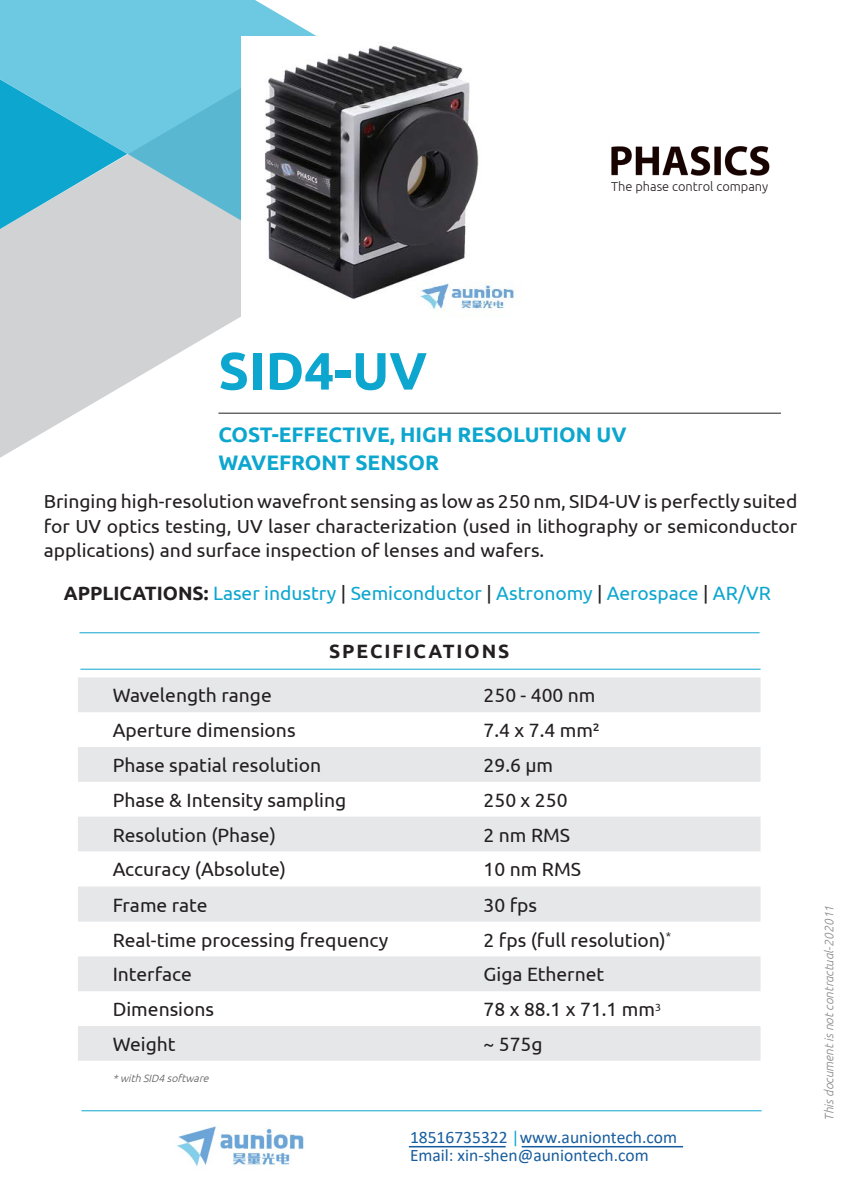
<style>
.page{position:relative;width:844px;height:1191px;background:#fff}
.page>*{position:absolute;margin:0;border:0;box-sizing:border-box;transform-origin:0 0}
.t1{font:700 52.5px "Ubuntu";color:#0ca6cf}
.t2{font:700 21px "Ubuntu";color:#0ca6cf}
.t3{font:19.25px "Ubuntu";color:#231f20}
.t4{font:19.25px "Ubuntu";color:#0ca6cf}
.t5{font:700 19.25px "Ubuntu";letter-spacing:.1em;color:#231f20}
.t6{font:18.9px/24.5px "Ubuntu";color:#231f20;text-align:justify}
.t7{font:17.5px/17.8px "Calibri";color:#175d9e}
.t8{font:300 12.78px "Ubuntu";color:#231f20}
.t9{font:italic 300 12.25px "Ubuntu";color:#86888b}
.t10{font:italic 300 10.5px "Ubuntu";color:#57585a}
.s1{font-weight:700;color:#231f20}
.s2{color:#231f20}
.s3{color:#0ca6cf}
</style>
<div class="page">
<hr style="left:218px;top:413px;width:562px;height:1px;background:#231f20">
<svg style="left:0;top:269px;width:324px;height:189px"></svg>
<svg style="left:0;top:0;width:316px;height:269px;background:#8ac9db"></svg>
<svg style="left:0;top:79px;width:127px;height:150px;background:#55b9d5"></svg>
<img style="left:611px;top:146px;width:159px;height:30px">
<svg style="left:78px;top:677px;width:682px;height:383px;fill:#e6e7e9"></svg>
<svg style="left:78px;top:1060px;width:682px;height:1px"></svg>
<hr style="left:79px;top:632px;width:680px;height:1px;background:#0ca6cf">
<hr style="left:80px;top:669px;width:680px;height:1px;background:#0ca6cf">
<img style="left:241px;top:36px;width:274px;height:282px">
<hr style="left:81px;top:1110px;width:680px;height:1px;background:#0ca6cf">
<hr style="left:521px;top:1145px;width:162px;height:2px;background:#175d9e">
<hr style="left:409px;top:1146px;width:96px;height:1px;background:#175d9e">
<img style="left:177px;top:1126px;width:127px;height:41px">
<p class="t8" style="left:611px;top:179px;width:158px">The phase control company</p>
<p class="t1" style="left:218px;top:339px;width:210px">SID4-UV</p>
<p class="t2" style="left:218px;top:421px;width:409px">COST-EFFECTIVE, HIGH RESOLUTION UV</p>
<p class="t2" style="left:218px;top:449px;width:222px">WAVEFRONT SENSOR</p>
<p class="t6" style="left:44px;top:488px;width:755px">Bringing high-resolution wavefront sensing as low as 250 nm, SID4-UV is perfectly suited for UV optics testing, UV laser characterization (used in lithography or semiconductor applications) and surface inspection of lenses and wafers.</p>
<p class="t4" style="left:64px;top:581px;width:708px"><span class="s1">APPLICATIONS:</span> Laser industry <span class="s2">|</span> Semiconductor <span class="s2">|</span> Astronomy <span class="s2">|</span> Aerospace <span class="s2">|</span> AR/VR</p>
<p class="t5" style="left:329px;top:639px;width:182px">SPECIFICATIONS</p>
<p class="t3" style="left:113px;top:684px;width:161px">Wavelength range</p>
<p class="t3" style="left:483px;top:684px;width:113px">250 - 400 nm</p>
<p class="t3" style="left:113px;top:718px;width:184px">Aperture dimensions</p>
<p class="t3" style="left:483px;top:718px;width:118px">7.4 x 7.4 mm²</p>
<p class="t3" style="left:113px;top:753px;width:210px">Phase spatial resolution</p>
<p class="t3" style="left:483px;top:753px;width:71px">29.6 µm</p>
<p class="t3" style="left:113px;top:788px;width:235px">Phase &amp; Intensity sampling</p>
<p class="t3" style="left:483px;top:788px;width:85px">250 x 250</p>
<p class="t3" style="left:113px;top:823px;width:165px">Resolution (Phase)</p>
<p class="t3" style="left:483px;top:823px;width:88px">2 nm RMS</p>
<p class="t3" style="left:113px;top:858px;width:175px">Accuracy (Absolute)</p>
<p class="t3" style="left:483px;top:858px;width:99px">10 nm RMS</p>
<p class="t3" style="left:113px;top:893px;width:96px">Frame rate</p>
<p class="t3" style="left:483px;top:893px;width:55px">30 fps</p>
<p class="t3" style="left:113px;top:928px;width:277px">Real-time processing frequency</p>
<p class="t3" style="left:483px;top:928px;width:189px">2 fps (full resolution)<sup>*</sup></p>
<p class="t3" style="left:113px;top:962px;width:81px">Interface</p>
<p class="t3" style="left:483px;top:962px;width:122px">Giga Ethernet</p>
<p class="t3" style="left:113px;top:997px;width:103px">Dimensions</p>
<p class="t3" style="left:483px;top:997px;width:179px">78 x 88.1 x 71.1 mm<sup>3</sup></p>
<p class="t3" style="left:113px;top:1032px;width:64px">Weight</p>
<p class="t3" style="left:483px;top:1032px;width:61px">~ 575g</p>
<p class="t10" style="left:113px;top:1072px;width:100px">*with SID4 software</p>
<p class="t7" style="left:410px;top:1128px;width:268px">18516735322 <span class="s3">|</span>www.auniontech.com<br>Email: xin-shen@auniontech.com</p>
<p class="t9" style="left:821px;top:1120px;width:217px;rotate:-90deg">This document is not contractual-202011</p>
</div>
